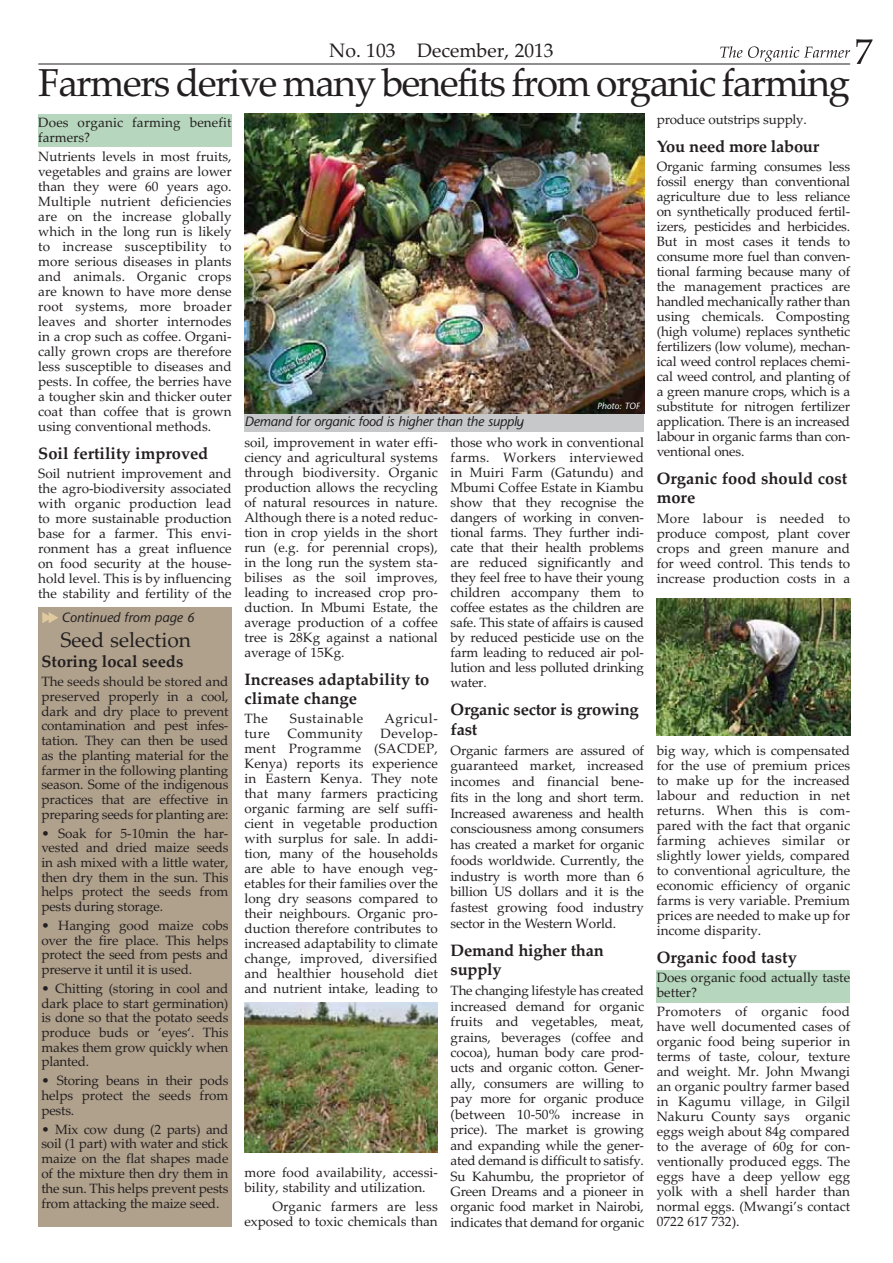
<style>
.page{position:relative;width:893px;height:1263px;background:#fff}
.page>*{position:absolute;margin:0;border:0;box-sizing:border-box;transform-origin:0 0}
.t1{font:39px "Palatino Linotype";letter-spacing:-.04em;color:#231f20}
.t2{font:21px "Palatino Linotype";color:#231f20}
.t3{font:19.5px "Palatino Linotype";color:#231f20}
.t4{font:700 16.5px/19.5px "Palatino Linotype";color:#231f20}
.t5{font:13.5px/15px "Palatino Linotype";color:#231f20;text-align:justify}
.t6{font:italic 500 13.5px "Ruim Stone Sans";letter-spacing:-.02em;color:#231f20}
.t7{font:13.5px "Palatino Linotype";letter-spacing:.035em;color:#231f20}
.t8{font:italic 500 13.5px "Ruim Stone Sans";color:#231f20}
.t9{font:13.5px "Palatino Linotype";letter-spacing:.03em;color:#231f20}
.t10{font:italic 500 9px "Ruim Stone Sans";color:#fff}
</style>
<div class="page">
<hr style="left:38px;top:64px;width:812px;height:1px;background:#231f20">
<div style="left:244px;top:411px;width:400px;height:20px;background:#c6c8ca"></div>
<div style="left:38px;top:114px;width:194px;height:33px;background:#b6d7bd"></div>
<div style="left:657px;top:970px;width:193px;height:33px;background:#b6d7bd"></div>
<svg style="left:856px;top:39px;width:16px;height:25px"></svg>
<svg style="left:720px;top:46px;width:130px;height:16px"></svg>
<div style="left:38px;top:607px;width:194px;height:619px;background:#b0a18c"></div>
<svg style="left:42px;top:612px;width:16px;height:11px"></svg>
<img style="left:244px;top:114px;width:400px;height:300px">
<img style="left:244px;top:1002px;width:194px;height:150px">
<img style="left:657px;top:598px;width:193px;height:138px">
<h3 class="t3" style="left:329px;top:43px;width:226px">No. 103 December, 2013</h3>
<h1 class="t1" style="left:38px;top:68px;width:813px">Farmers derive many benefits from organic farming</h1>
<p class="t5" style="left:38px;top:116px;width:195px">Does organic farming benefit farmers?</p>
<p class="t5" style="left:38px;top:151px;width:195px">Nutrients levels in most fruits, vegetables and grains are lower than they were 60 years ago.<br>Multiple nutrient deficiencies are on the increase globally which in the long run is likely to increase susceptibility to more serious diseases in plants and animals. Organic crops are known to have more dense root systems, more broader leaves and shorter internodes in a crop such as coffee. Organi&shy;cally grown crops are therefore less susceptible to diseases and pests. In coffee, the berries have a tougher skin and thicker outer coat than coffee that is grown using conventional methods.</p>
<p class="t4" style="left:38px;top:445px;width:172px">Soil fertility improved</p>
<p class="t5" style="left:38px;top:468px;width:195px">Soil nutrient improvement and the agro-biodiversity associated with organic production lead to more sustainable production base for a farmer. This envi&shy;ronment has a great influence on food security at the house&shy;hold level. This is by influencing the stability and fertility of the</p>
<p class="t8" style="left:62px;top:612px;width:135px">Continued from page 6</p>
<h2 class="t2" style="left:60px;top:632px;width:132px">Seed selection</h2>
<p class="t4" style="left:41px;top:653px;width:143px">Storing local seeds</p>
<p class="t5" style="left:41px;top:676px;width:189px">The seeds should be stored and preserved properly in a cool, dark and dry place to prevent contamination and pest infes&shy;tation. They can then be used as the planting material for the farmer in the following planting season. Some of the indigenous practices that are effective in preparing seeds for planting are:</p>
<p class="t5" style="left:41px;top:827px;width:189px">• Soak for 5-10min the har&shy;vested and dried maize seeds in ash mixed with a little water, then dry them in the sun. This helps protect the seeds from pests during storage.</p>
<p class="t5" style="left:41px;top:920px;width:189px">• Hanging good maize cobs over the fire place. This helps protect the seed from pests and preserve it until it is used.</p>
<p class="t5" style="left:41px;top:983px;width:189px">• Chitting (storing in cool and dark place to start germination) is done so that the potato seeds produce buds or ‘eyes‘. This makes them grow quickly when planted.</p>
<p class="t5" style="left:41px;top:1075px;width:189px">• Storing beans in their pods helps protect the seeds from pests.</p>
<p class="t5" style="left:41px;top:1123px;width:189px">• Mix cow dung (2 parts) and soil (1 part) with water and stick maize on the flat shapes made of the mixture then dry them in the sun. This helps prevent pests from attacking the maize seed.</p>
<p class="t6" style="left:244px;top:417px;width:281px">Demand for organic food is higher than the supply</p>
<p class="t10" style="left:597px;top:403px;width:44px">Photo: TOF</p>
<p class="t5" style="left:244px;top:436px;width:195px">soil, improvement in water effi&shy;ciency and agricultural systems through biodiversity. Organic production allows the recycling of natural resources in nature.<br>Although there is a noted reduc&shy;tion in crop yields in the short run (e.g. for perennial crops), in the long run the system sta&shy;bilises as the soil improves, leading to increased crop pro&shy;duction. In Mbumi Estate, the average production of a coffee tree is 28Kg against a national average of 15Kg.</p>
<p class="t4" style="left:244px;top:671px;width:186px">Increases adaptability to climate change</p>
<p class="t5" style="left:244px;top:713px;width:25px">The</p>
<p class="t7" style="left:290px;top:714px;width:75px">Sustainable</p>
<p class="t7" style="left:385px;top:714px;width:55px">Agricul-</p>
<p class="t5" style="left:244px;top:728px;width:27px">ture</p>
<p class="t9" style="left:287px;top:729px;width:77px">Community</p>
<p class="t5" style="left:244px;top:728px;width:195px;text-indent:136px">Develop&shy;ment Programme (SACDEP, Kenya) reports its experience in Eastern Kenya. They note that many farmers practicing organic farming are self suffi&shy;cient in vegetable production with surplus for sale. In addi&shy;tion, many of the households are able to have enough veg&shy;etables for their families over the long dry seasons compared to their neighbours. Organic pro&shy;duction therefore contributes to increased adaptability to climate change, improved, diversified and healthier household diet and nutrient intake, leading to</p>
<p class="t5" style="left:244px;top:1166px;width:195px">more food availability, accessi&shy;bility, stability and utilization.</p>
<p class="t5" style="left:244px;top:1201px;width:195px;text-align:right">Organic farmers are less exposed to toxic chemicals than</p>
<p class="t5" style="left:451px;top:437px;width:195px">those who work in conventional farms. Workers interviewed in Muiri Farm (Gatundu) and Mbumi Coffee Estate in Kiambu show that they recognise the dangers of working in conven&shy;tional farms. They further indi&shy;cate that their health problems are reduced significantly and they feel free to have their young children accompany them to coffee estates as the children are safe. This state of affairs is caused by reduced pesticide use on the farm leading to reduced air pol&shy;lution and less polluted drinking water.</p>
<p class="t4" style="left:451px;top:702px;width:190px">Organic sector is growing fast</p>
<p class="t5" style="left:451px;top:744px;width:195px;line-height:15.8px">Organic farmers are assured of guaranteed market, increased incomes and financial bene&shy;fits in the long and short term.<br>Increased awareness and health consciousness among consumers has created a market for organic foods worldwide. Currently, the industry is worth more than 6 billion US dollars and it is the fastest growing food industry sector in the Western World.</p>
<p class="t4" style="left:451px;top:942px;width:155px">Demand higher than supply</p>
<p class="t5" style="left:451px;top:984px;width:195px;line-height:15.5px">The changing lifestyle has created increased demand for organic fruits and vegetables, meat, grains, beverages (coffee and cocoa), human body care prod&shy;ucts and organic cotton. Gener&shy;ally, consumers are willing to pay more for organic produce (between 10-50% increase in price). The market is growing and expanding while the gener&shy;ated demand is difficult to satisfy.<br>Su Kahumbu, the proprietor of Green Dreams and a pioneer in organic food market in Nairobi, indicates that demand for organic</p>
<p class="t5" style="left:657px;top:113px;width:152px">produce outstrips supply.</p>
<p class="t4" style="left:657px;top:138px;width:164px">You need more labour</p>
<p class="t5" style="left:657px;top:161px;width:195px">Organic farming consumes less fossil energy than conventional agriculture due to less reliance on synthetically produced fertil&shy;izers, pesticides and herbicides.<br>But in most cases it tends to consume more fuel than conven&shy;tional farming because many of the management practices are handled mechanically rather than using chemicals. Composting (high volume) replaces synthetic fertilizers (low volume), mechan&shy;ical weed control replaces chemi&shy;cal weed control, and planting of a green manure crops, which is a substitute for nitrogen fertilizer application. There is an increased labour in organic farms than con&shy;ventional ones.</p>
<p class="t4" style="left:657px;top:470px;width:192px">Organic food should cost more</p>
<p class="t5" style="left:657px;top:512px;width:195px">More labour is needed to produce compost, plant cover crops and green manure and for weed control. This tends to increase production costs in a</p>
<p class="t5" style="left:657px;top:744px;width:195px">big way, which is compensated for the use of premium prices to make up for the increased labour and reduction in net returns. When this is com&shy;pared with the fact that organic farming achieves similar or slightly lower yields, compared to conventional agriculture, the economic efficiency of organic farms is very variable. Premium prices are needed to make up for income disparity.</p>
<p class="t4" style="left:657px;top:949px;width:142px">Organic food tasty</p>
<p class="t5" style="left:657px;top:972px;width:195px">Does organic food actually taste better?</p>
<p class="t5" style="left:657px;top:1006px;width:195px">Promoters of organic food have well documented cases of organic food being superior in terms of taste, colour, texture and weight. Mr. John Mwangi an organic poultry farmer based in Kagumu village, in Gilgil Nakuru County says organic eggs weigh about 84g compared to the average of 60g for con&shy;ventionally produced eggs. The eggs have a deep yellow egg yolk with a shell harder than normal eggs. (Mwangi’s contact 0722 617 732).</p>
</div>
